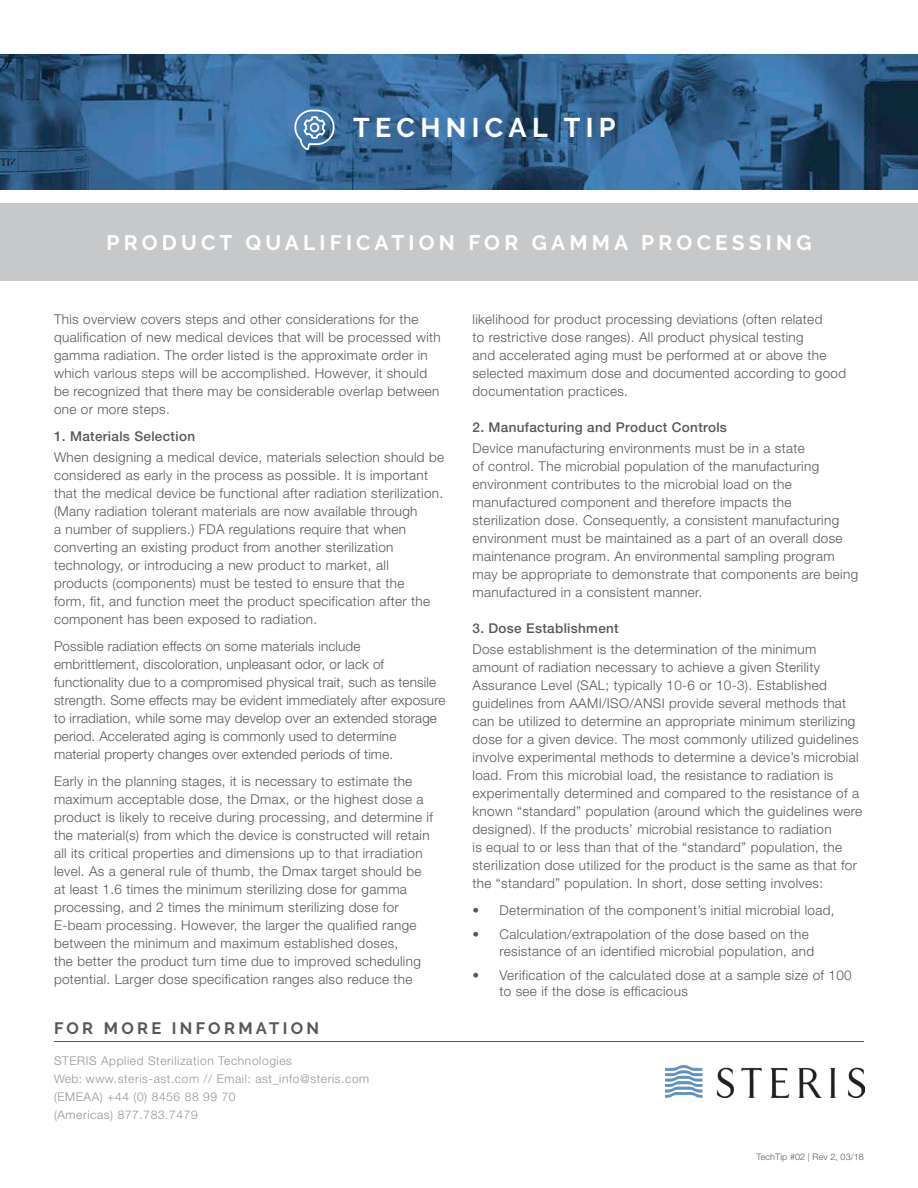
<style>
.page{position:relative;width:918px;height:1188px;background:#fff}
.page>*{position:absolute;margin:0;border:0;box-sizing:border-box;transform-origin:0 0}
.t1{font:700 27px "Raleway";letter-spacing:.2em;color:#fff}
.t2{font:700 21px "Raleway";letter-spacing:.2em;color:#fff}
.t3{font:700 16.5px "Raleway";letter-spacing:.2em;color:#57585a}
.Body_Copy{font:300 13.5px/18px "Helvetica Neue LT Std";letter-spacing:.025em;color:#57585a}
.Body_Copy-2{font:500 13.5px "Helvetica Neue LT Std";letter-spacing:.025em;color:#57585a}
.Contact_Copy{font:300 12px/18px "Helvetica Neue LT Std";letter-spacing:.05em;color:#939598}
.t4{font:300 9px "Helvetica Neue LT Std";letter-spacing:.01em;color:#57585a}
</style>
<div class="page">
<img style="left:0;top:54px;width:918px;height:135px">
<svg style="left:294px;top:109px;width:42px;height:41px;background:#6a91b8"></svg>
<img style="left:666px;top:1065px;width:198px;height:33px">
<hr style="left:54px;top:1041px;width:810px;height:1px;background:#57585a">
<div style="left:0;top:203px;width:918px;height:78px;background:#c7c8ca"></div>
<p class="t1" style="left:353px;top:112px;width:264px">TECHNICAL TIP</p>
<p class="t2" style="left:106px;top:231px;width:707px">PRODUCT QUALIFICATION FOR GAMMA PROCESSING</p>
<p class="Body_Copy" style="left:54px;top:310px;width:388px">This overview covers steps and other considerations for the qualification of new medical devices that will be processed with gamma radiation. The order listed is the approximate order in which various steps will be accomplished. However, it should be recognized that there may be considerable overlap between one or more steps.</p>
<p class="Body_Copy-2" style="left:54px;top:429px;width:143px">1. Materials Selection</p>
<p class="Body_Copy" style="left:54px;top:448px;width:392px">When designing a medical device, materials selection should be considered as early in the process as possible. It is important that the medical device be functional after radiation sterilization. (Many radiation tolerant materials are now available through<br>a number of suppliers.) FDA regulations require that when converting an existing product from another sterilization technology, or introducing a new product to market, all products (components) must be tested to ensure that the<br>form, fit, and function meet the product specification after the component has been exposed to radiation.</p>
<p class="Body_Copy" style="left:54px;top:637px;width:393px">Possible radiation effects on some materials include embrittlement, discoloration, unpleasant odor, or lack of functionality due to a compromised physical trait, such as tensile strength. Some effects may be evident immediately after exposure to irradiation, while some may develop over an extended storage period. Accelerated aging is commonly used to determine material property changes over extended periods of time.</p>
<p class="Body_Copy" style="left:54px;top:772px;width:380px">Early in the planning stages, it is necessary to estimate the maximum acceptable dose, the Dmax, or the highest dose a product is likely to receive during processing, and determine if the material(s) from which the device is constructed will retain all its critical properties and dimensions up to that irradiation level. As a general rule of thumb, the Dmax target should be at least 1.6 times the minimum sterilizing dose for gamma processing, and 2 times the minimum sterilizing dose for E-beam processing. However, the larger the qualified range between the minimum and maximum established doses,<br>the better the product turn time due to improved scheduling potential. Larger dose specification ranges also reduce the</p>
<p class="t3" style="left:54px;top:1018px;width:267px">FOR MORE INFORMATION</p>
<p class="Contact_Copy" style="left:54px;top:1052px;width:317px">STERIS Applied Sterilization Technologies<br>Web: www.steris-ast.com // Email: ast_info@steris.com</p>
<p class="Contact_Copy" style="left:54px;top:1088px;width:183px">(EMEAA) +44 (0) 8456 88 99 70</p>
<p class="Contact_Copy" style="left:54px;top:1106px;width:145px">(Americas) 877.783.7479</p>
<p class="Body_Copy" style="left:472px;top:310px;width:375px">likelihood for product processing deviations (often related<br>to restrictive dose ranges). All product physical testing<br>and accelerated aging must be performed at or above the selected maximum dose and documented according to good documentation practices.</p>
<p class="Body_Copy-2" style="left:472px;top:419px;width:256px">2. Manufacturing and Product Controls</p>
<p class="Body_Copy" style="left:472px;top:439px;width:387px">Device manufacturing environments must be in a state<br>of control. The microbial population of the manufacturing environment contributes to the microbial load on the manufactured component and therefore impacts the sterilization dose. Consequently, a consistent manufacturing environment must be maintained as a part of an overall dose maintenance program. An environmental sampling program may be appropriate to demonstrate that components are being manufactured in a consistent manner.</p>
<p class="Body_Copy-2" style="left:472px;top:620px;width:148px">3. Dose Establishment</p>
<p class="Body_Copy" style="left:472px;top:640px;width:391px">Dose establishment is the determination of the minimum amount of radiation necessary to achieve a given Sterility Assurance Level (SAL; typically 10-6 or 10-3). Established guidelines from AAMI/ISO/ANSI provide several methods that can be utilized to determine an appropriate minimum sterilizing dose for a given device. The most commonly utilized guidelines involve experimental methods to determine a device’s microbial load. From this microbial load, the resistance to radiation is experimentally determined and compared to the resistance of a known “standard” population (around which the guidelines were designed). If the products’ microbial resistance to radiation<br>is equal to or less than that of the “standard” population, the sterilization dose utilized for the product is the same as that for the “standard” population. In short, dose setting involves:</p>
<p class="Body_Copy" style="left:472px;top:901px;width:364px">• Determination of the component’s initial microbial load,</p>
<p class="Body_Copy" style="left:500px;top:926px;width:316px;line-height:16.5px;text-indent:-27px">• Calculation/extrapolation of the dose based on the resistance of an identified microbial population, and</p>
<p class="Body_Copy" style="left:500px;top:967px;width:354px;line-height:16.5px;text-indent:-27px">• Verification of the calculated dose at a sample size of 100 to see if the dose is efficacious</p>
<p class="t4" style="left:757px;top:1152px;width:109px">TechTip #02 | Rev 2, 03/18</p>
</div>
